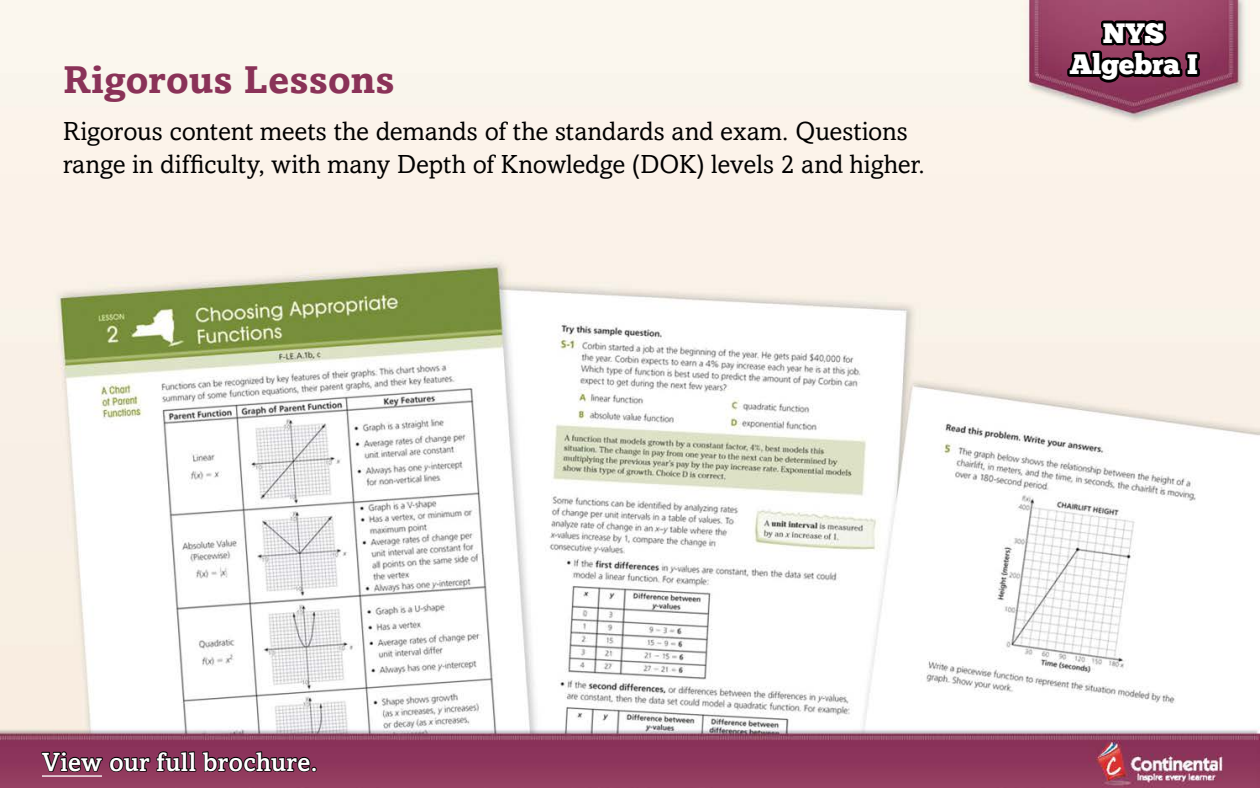
<style>
.page{position:relative;width:1260px;height:788px;background:#fff}
.page>*{position:absolute;margin:0;border:0;box-sizing:border-box;transform-origin:0 0}
.t1{font:700 38.5px "Amasis";color:#8a3258;scale:1.04 1}
.t2{font:28px/31.5px "Chunk Five";letter-spacing:-.005em;color:#fff;text-align:center}
.t3{font:26.25px/33.2px "Amasis";color:#000}
.t4{font:500 26.25px "Amasis";letter-spacing:.01em;color:#fff}
</style>
<div class="page">
<img style="left:0;top:0;width:1260px;height:788px">
<svg style="left:41px;top:745px;width:276px;height:34px;background:#6c2a47"></svg>
<svg style="left:1065px;top:15px;width:138px;height:70px;background:#552438"></svg>
<h1 class="t1" style="left:63px;top:56px;width:321px">Rigorous Lessons</h1>
<p class="t3" style="left:63px;top:114px;width:863px">Rigorous content meets the demands of the standards and exam. Questions range in difficulty, with many Depth of Knowledge (DOK) levels 2 and higher.</p>
<p class="t2" style="left:1069px;top:19px;width:130px">NYS<br>Algebra I</p>
<p class="t4" style="left:42px;top:746px;width:277px">View our full brochure.</p>
</div>
